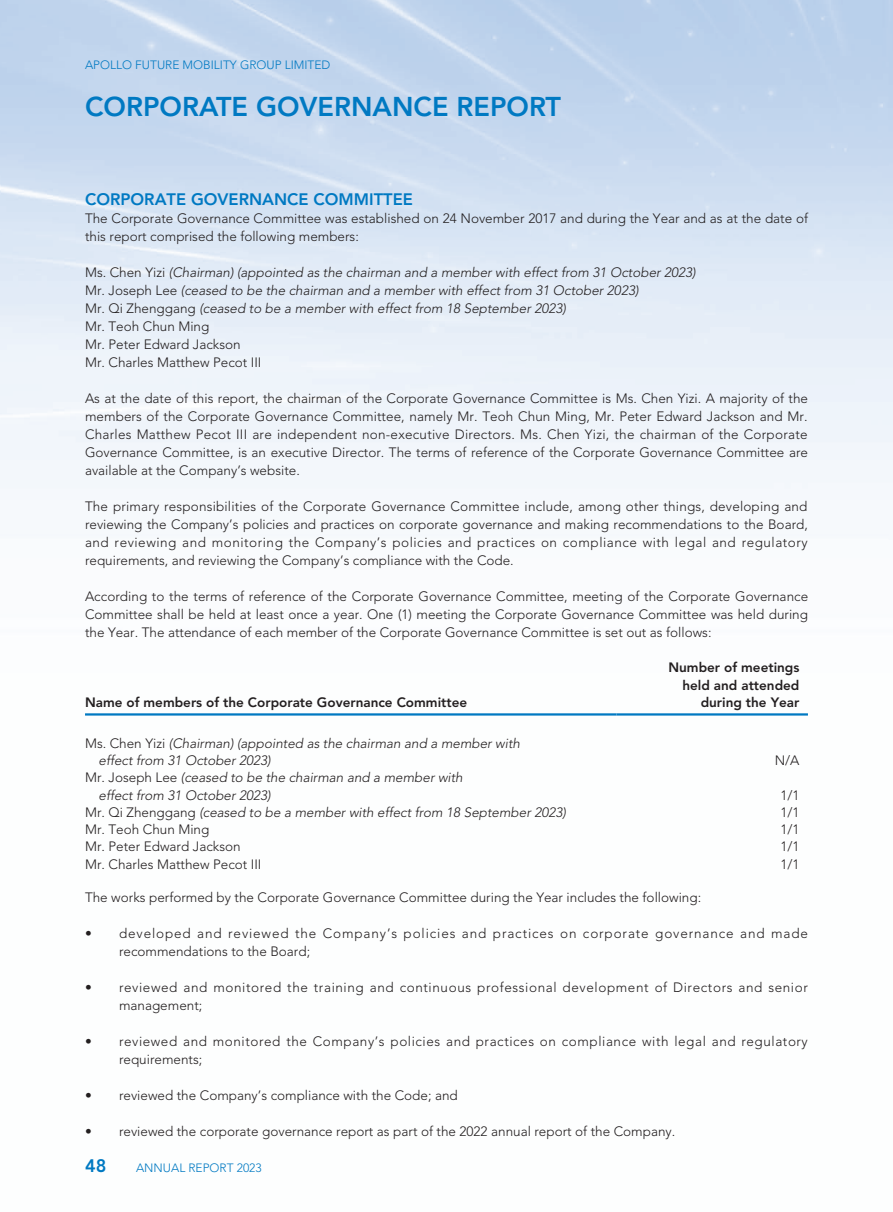
<style>
.page{position:relative;width:893px;height:1212px;background:#fff}
.page>*{position:absolute;margin:0;border:0;box-sizing:border-box;transform-origin:0 0}
.t1{font:800 27px "Avenir LT Std";color:#0079c2}
.t2{font:800 18px "Avenir LT Std";color:#0079c2}
._01_H1{font:800 16.5px "Avenir LT Std";color:#0079c2}
._00_txt{font:300 13.5px/18px "Avenir LT Std";color:#231f20;text-align:justify}
._00_txt-2{font:italic 300 13.5px "Avenir LT Std";color:#231f20}
._50_Table_txt{font:italic 300 13.5px/17.2px "Avenir LT Std";color:#231f20}
._00_txt-3{font:300 13.5px/18px "Avenir LT Std";letter-spacing:.065em;color:#231f20}
._00_txt-4{font:300 13.5px/18px "Avenir LT Std";letter-spacing:.04em;color:#231f20}
._00_txt-5{font:300 13.5px/18px "Avenir LT Std";letter-spacing:.045em;color:#231f20}
._50_Table_txt-2{font:800 13.5px "Avenir LT Std";color:#231f20}
._50_Table_txt-3{font:300 13.5px "Avenir LT Std";color:#231f20}
.t3{font:300 12px "Avenir LT Std";color:#0079c2}
.s1{font-style:normal}
</style>
<div class="page">
<img style="left:0;top:0;width:893px;height:716px">
<hr style="left:85px;top:713px;width:532px;height:2px;background:#0079c2">
<hr style="left:617px;top:713px;width:191px;height:2px;background:#0079c2">
<p class="t3" style="left:85px;top:58px;width:247px">APOLLO FUTURE MOBILITY GROUP LIMITED</p>
<h1 class="t1" style="left:85px;top:91px;width:477px">CORPORATE GOVERNANCE REPORT</h1>
<p class="_01_H1" style="left:85px;top:190px;width:329px">CORPORATE GOVERNANCE COMMITTEE</p>
<p class="_00_txt" style="left:85px;top:209px;width:724px">The Corporate Governance Committee was established on 24 November 2017 and during the Year and as at the date of this report comprised the following members:</p>
<p class="_00_txt-2" style="left:85px;top:264px;width:612px"><span class="s1">Ms. Chen Yizi</span> (Chairman) (appointed as the chairman and a member with effect from 31 October 2023)</p>
<p class="_00_txt-2" style="left:85px;top:282px;width:555px"><span class="s1">Mr. Joseph Lee</span> (ceased to be the chairman and a member with effect from 31 October 2023)</p>
<p class="_00_txt-2" style="left:85px;top:300px;width:482px"><span class="s1">Mr. Qi Zhenggang</span> (ceased to be a member with effect from 18 September 2023)</p>
<p class="_00_txt" style="left:85px;top:317px;width:126px">Mr. Teoh Chun Ming</p>
<p class="_00_txt" style="left:85px;top:335px;width:157px">Mr. Peter Edward Jackson</p>
<p class="_00_txt" style="left:85px;top:353px;width:178px">Mr. Charles Matthew Pecot III</p>
<p class="_00_txt" style="left:85px;top:389px;width:724px">As at the date of this report, the chairman of the Corporate Governance Committee is Ms. Chen Yizi. A majority of the members of the Corporate Governance Committee, namely Mr. Teoh Chun Ming, Mr. Peter Edward Jackson and Mr.<br>Charles Matthew Pecot III are independent non-executive Directors. Ms. Chen Yizi, the chairman of the Corporate Governance Committee, is an executive Director. The terms of reference of the Corporate Governance Committee are available at the Company’s website.</p>
<p class="_00_txt" style="left:85px;top:497px;width:724px">The primary responsibilities of the Corporate Governance Committee include, among other things, developing and reviewing the Company’s policies and practices on corporate governance and making recommendations to the Board, and reviewing and monitoring the Company’s policies and practices on compliance with legal and regulatory requirements, and reviewing the Company’s compliance with the Code.</p>
<p class="_00_txt" style="left:85px;top:587px;width:725px">According to the terms of reference of the Corporate Governance Committee, meeting of the Corporate Governance Committee shall be held at least once a year. One (1) meeting the Corporate Governance Committee was held during the Year. The attendance of each member of the Corporate Governance Committee is set out as follows:</p>
<p class="_50_Table_txt-2" style="left:85px;top:694px;width:384px">Name of members of the Corporate Governance Committee</p>
<p class="_50_Table_txt" style="left:99px;top:735px;width:423px;text-indent:-14px"><span class="s1">Ms. Chen Yizi</span> (Chairman) (appointed as the chairman and a member with effect from 31 October 2023)</p>
<p class="_50_Table_txt" style="left:99px;top:769px;width:366px;text-indent:-13px"><span class="s1">Mr. Joseph Lee</span> (ceased to be the chairman and a member with effect from 31 October 2023)</p>
<p class="_50_Table_txt-2" style="left:668px;top:660px;width:132px">Number of meetings</p>
<p class="_50_Table_txt-2" style="left:682px;top:677px;width:119px">held and attended</p>
<p class="_50_Table_txt-2" style="left:701px;top:694px;width:100px">during the Year</p>
<p class="_50_Table_txt-3" style="left:775px;top:752px;width:26px">N/A</p>
<p class="_50_Table_txt-3" style="left:780px;top:787px;width:21px">1/1</p>
<p class="_50_Table_txt" style="left:85px;top:804px;width:482px"><span class="s1">Mr. Qi Zhenggang</span> (ceased to be a member with effect from 18 September 2023)</p>
<p class="_50_Table_txt-3" style="left:780px;top:804px;width:21px">1/1</p>
<p class="_50_Table_txt-3" style="left:85px;top:821px;width:126px">Mr. Teoh Chun Ming</p>
<p class="_50_Table_txt-3" style="left:780px;top:821px;width:21px">1/1</p>
<p class="_50_Table_txt-3" style="left:85px;top:839px;width:157px">Mr. Peter Edward Jackson</p>
<p class="_50_Table_txt-3" style="left:780px;top:839px;width:21px">1/1</p>
<p class="_00_txt" style="left:85px;top:855px;width:178px">Mr. Charles Matthew Pecot III</p>
<p class="_50_Table_txt-3" style="left:780px;top:856px;width:21px">1/1</p>
<p class="_00_txt" style="left:85px;top:889px;width:618px">The works performed by the Corporate Governance Committee during the Year includes the following:</p>
<p class="_00_txt-3" style="left:119px;top:925px;width:690px;text-indent:-34px">• developed and reviewed the Company’s policies and practices on corporate governance and made recommendations to the Board;</p>
<p class="_00_txt-5" style="left:119px;top:979px;width:690px;text-indent:-34px">• reviewed and monitored the training and continuous professional development of Directors and senior management;</p>
<p class="_00_txt-4" style="left:119px;top:1033px;width:690px;text-indent:-34px">• reviewed and monitored the Company’s policies and practices on compliance with legal and regulatory requirements;</p>
<p class="_00_txt" style="left:85px;top:1087px;width:374px">• reviewed the Company’s compliance with the Code; and</p>
<p class="_00_txt" style="left:85px;top:1123px;width:592px">• reviewed the corporate governance report as part of the 2022 annual report of the Company.</p>
<h2 class="t2" style="left:85px;top:1155px;width:23px">48</h2>
<p class="t3" style="left:136px;top:1160px;width:127px">ANNUAL REPORT 2023</p>
</div>
